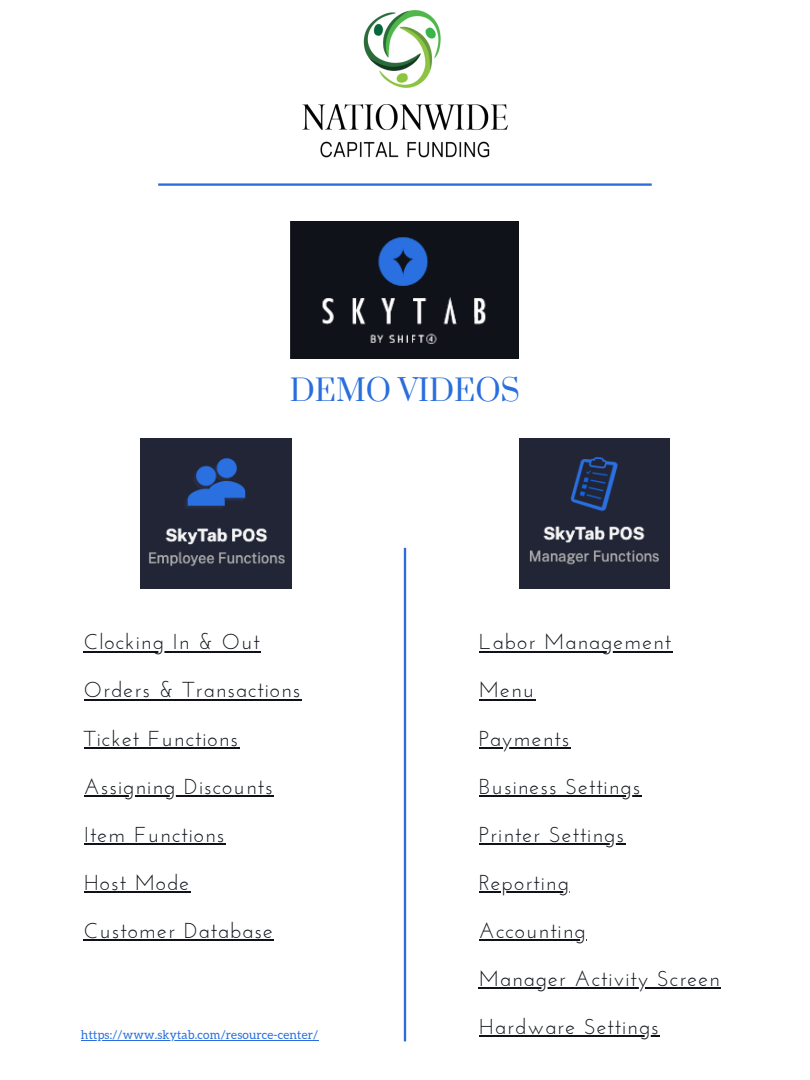
<style>
.page{position:relative;width:810px;height:1080px;background:#fff}
.page>*{position:absolute;margin:0;border:0;box-sizing:border-box;transform-origin:0 0}
.t1{font:29.38px "Prata";color:#2a6edd}
.t2{font:21.56px "Josefin Sans";letter-spacing:.05em;color:#10121a}
.t3{font:12px "Aleo";letter-spacing:.015em;color:#2a6edd}
</style>
<div class="page">
<hr style="left:158px;top:183px;width:494px;height:3px;background:#2a6edd">
<img style="left:302px;top:11px;width:206px;height:147px">
<img style="left:291px;top:221px;width:228px;height:138px">
<img style="left:519px;top:438px;width:150px;height:151px">
<img style="left:141px;top:438px;width:150px;height:151px">
<hr style="left:404px;top:548px;width:2px;height:493px;background:#2a6edd">
<hr style="left:84px;top:651px;width:177px;height:2px;background:#10121a">
<hr style="left:84px;top:699px;width:218px;height:2px;background:#10121a">
<hr style="left:84px;top:747px;width:155px;height:2px;background:#10121a">
<hr style="left:84px;top:795px;width:190px;height:2px;background:#10121a">
<hr style="left:84px;top:843px;width:142px;height:2px;background:#10121a">
<hr style="left:479px;top:699px;width:56px;height:2px;background:#10121a">
<hr style="left:479px;top:651px;width:193px;height:2px;background:#10121a">
<hr style="left:479px;top:747px;width:91px;height:2px;background:#10121a">
<hr style="left:479px;top:795px;width:162px;height:2px;background:#10121a">
<hr style="left:479px;top:843px;width:146px;height:2px;background:#10121a">
<hr style="left:479px;top:891px;width:91px;height:2px;background:#10121a">
<hr style="left:479px;top:939px;width:108px;height:2px;background:#10121a">
<hr style="left:479px;top:987px;width:242px;height:2px;background:#10121a">
<hr style="left:84px;top:891px;width:106px;height:2px;background:#10121a">
<hr style="left:84px;top:939px;width:190px;height:2px;background:#10121a">
<hr style="left:479px;top:1035px;width:181px;height:2px;background:#10121a">
<hr style="left:81px;top:1040px;width:237px;height:1px;background:#2a6edd">
<h1 class="t1" style="left:290px;top:372px;width:232px">DEMO VIDEOS</h1>
<p class="t2" style="left:84px;top:633px;width:178px">Clocking In &amp; Out</p>
<p class="t2" style="left:84px;top:681px;width:218px">Orders &amp; Transactions</p>
<p class="t2" style="left:84px;top:729px;width:156px">Ticket Functions</p>
<p class="t2" style="left:84px;top:777px;width:190px">Assigning Discounts</p>
<p class="t2" style="left:84px;top:825px;width:142px">Item Functions</p>
<p class="t2" style="left:84px;top:873px;width:107px">Host Mode</p>
<p class="t2" style="left:84px;top:922px;width:191px">Customer Database</p>
<p class="t3" style="left:81px;top:1028px;width:239px">https://www.skytab.com/resource-center/</p>
<p class="t2" style="left:479px;top:633px;width:194px">Labor Management</p>
<p class="t2" style="left:479px;top:681px;width:57px">Menu</p>
<p class="t2" style="left:479px;top:729px;width:92px">Payments</p>
<p class="t2" style="left:479px;top:777px;width:163px">Business Settings</p>
<p class="t2" style="left:479px;top:825px;width:147px">Printer Settings</p>
<p class="t2" style="left:479px;top:873px;width:91px">Reporting</p>
<p class="t2" style="left:479px;top:922px;width:108px">Accounting</p>
<p class="t2" style="left:479px;top:970px;width:242px">Manager Activity Screen</p>
<p class="t2" style="left:479px;top:1018px;width:181px">Hardware Settings</p>
</div>
